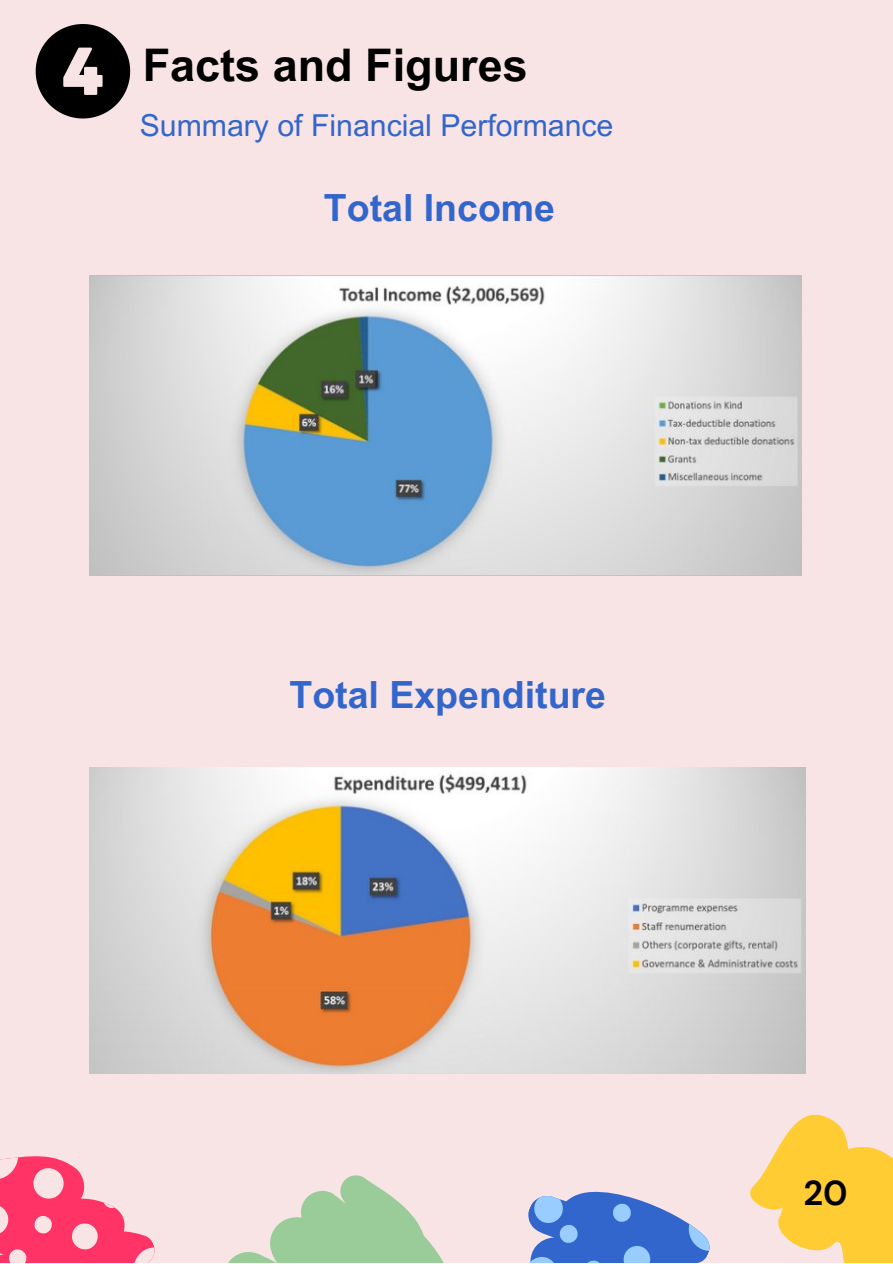
<style>
.page{position:relative;width:893px;height:1264px;background:#fff}
.page>*{position:absolute;margin:0;border:0;box-sizing:border-box;transform-origin:0 0}
.t1{font:700 45px "Arial MT Pro";color:#000}
.t2{font:700 37.5px "Arial MT Pro";color:#36c}
.t3{font:700 34.5px "DM Sans";color:#000}
.t4{font:30.15px "Arial MT Pro";color:#36c}
</style>
<div class="page">
<div style="left:0;top:0;width:892px;height:1262px;background:#f8e4e4"></div>
<img style="left:89px;top:767px;width:716px;height:306px">
<img style="left:89px;top:276px;width:712px;height:299px">
<svg style="left:229px;top:1175px;width:214px;height:87px"></svg>
<svg style="left:750px;top:1114px;width:142px;height:148px"></svg>
<svg style="left:528px;top:1191px;width:182px;height:71px"></svg>
<svg style="left:0;top:1156px;width:155px;height:106px"></svg>
<svg style="left:36px;top:24px;width:94px;height:94px"></svg>
<h1 class="t1" style="left:143px;top:49px;width:386px">Facts and Figures</h1>
<p class="t4" style="left:140px;top:114px;width:475px">Summary of Financial Performance</p>
<p class="t2" style="left:324px;top:193px;width:233px">Total Income</p>
<p class="t2" style="left:289px;top:680px;width:318px">Total Expenditure</p>
<p class="t3" style="left:803px;top:1170px;width:46px">20</p>
</div>
